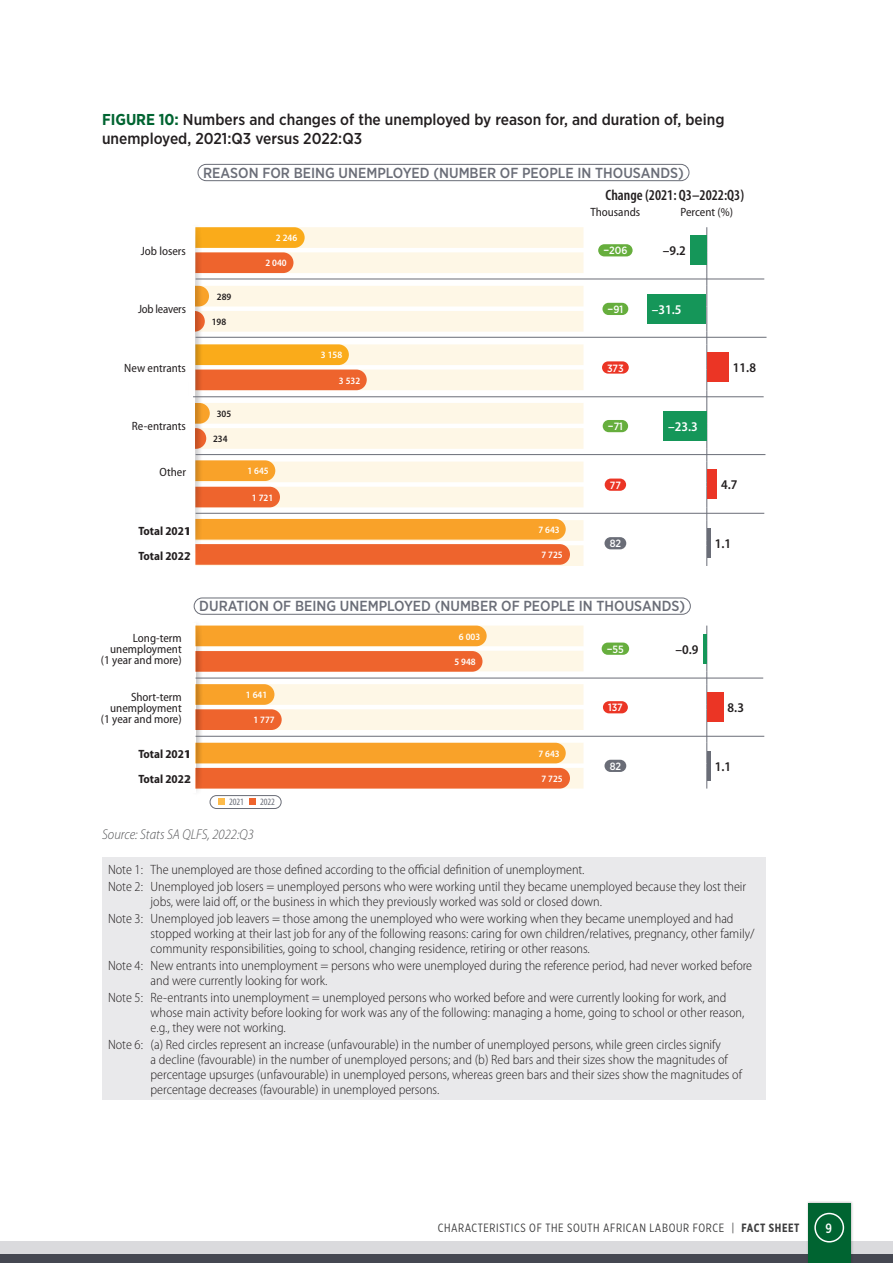
<style>
.page{position:relative;width:893px;height:1263px;background:#fff}
.page>*{position:absolute;margin:0;border:0;box-sizing:border-box;transform-origin:0 0}
.t1{font:500 15.75px/18.8px "Gotham Narrow";color:#231f20}
.t2{font:600 condensed 15px "Myriad Pro";color:#231f20}
.t3{font:500 14.55px "Gotham Narrow";color:#6a6d77}
.t4{font:italic 300 semi-condensed 14.25px "Myriad Pro";color:#57585a}
.t5{font:300 semi-condensed 13.5px/15px "Myriad Pro";color:#231f20}
.t6{font:500 13.5px "Gotham X Narrow";color:#fff}
.t7{font:600 semi-condensed 13.35px "Myriad Pro";color:#231f20}
.t8{font:600 semi-condensed 13.35px "Myriad Pro";color:#fff}
.t9{font:semi-condensed 12px/10.9px "Myriad Pro";color:#231f20;text-align:right}
.t10{font:12px "Gotham X Narrow";letter-spacing:.05em;color:#3e3e3f}
.t11{font:700 semi-condensed 12px "Myriad Pro";color:#231f20}
.t12{font:500 10.5px "Gotham Narrow";color:#fff}
.t13{font:600 semi-condensed 9.75px "Myriad Pro";color:#fff}
.t14{font:600 semi-condensed 9.75px "Myriad Pro";color:#231f20}
.t15{font:condensed 9.75px "Myriad Pro";color:#6a6d77}
.s1{font-weight:700;color:#006431}
.s2{font-weight:700}
</style>
<div class="page">
<svg style="left:0;top:1242px;width:893px;height:21px;background:#9a9aa0"></svg>
<div style="left:807px;top:1200px;width:47px;height:63px;background:#231f20;opacity:.3"></div>
<div style="left:808px;top:1203px;width:42px;height:60px;background:#006431"></div>
<div style="left:814px;top:1213px;width:30px;height:29px;border:2px solid #fff;border-radius:50%"></div>
<svg style="left:195px;top:227px;width:388px;height:339px;fill:#fef7e6"></svg>
<svg style="left:707px;top:227px;width:1px;height:339px"></svg>
<div style="left:598px;top:244px;width:35px;height:12px;background:#66ae3d;border-radius:6px"></div>
<div style="left:690px;top:235px;width:17px;height:30px;background:#159659"></div>
<svg style="left:203px;top:227px;width:102px;height:46px;background:#f69d47"></svg>
<div style="left:602px;top:303px;width:26px;height:12px;background:#66ae3d;border-radius:6px"></div>
<div style="left:647px;top:294px;width:59px;height:30px;background:#159659"></div>
<svg style="left:203px;top:286px;width:6px;height:46px"></svg>
<div style="left:602px;top:361px;width:27px;height:13px;background:#eb3525;border-radius:6px"></div>
<div style="left:707px;top:352px;width:22px;height:30px;background:#eb3525"></div>
<svg style="left:203px;top:344px;width:164px;height:46px;background:#f59947"></svg>
<div style="left:603px;top:420px;width:25px;height:12px;background:#66ae3d;border-radius:6px"></div>
<div style="left:663px;top:411px;width:44px;height:30px;background:#159659"></div>
<svg style="left:203px;top:403px;width:7px;height:46px"></svg>
<svg style="left:203px;top:460px;width:72px;height:21px;background:#f9a531"></svg>
<div style="left:605px;top:478px;width:21px;height:13px;background:#eb3525;border-radius:6px"></div>
<div style="left:707px;top:470px;width:10px;height:29px;background:#eb3525"></div>
<div style="left:203px;top:487px;width:77px;height:20px;background:#ee642d"></div>
<div style="left:604px;top:537px;width:22px;height:12px;background:#6a6d77;border-radius:6px"></div>
<hr style="left:707px;top:528px;width:3px;height:30px;background:#6a6d77">
<svg style="left:195px;top:519px;width:375px;height:46px;background:#f49041"></svg>
<div style="left:188px;top:222px;width:15px;height:333px;background:#231f20;opacity:.5"></div>
<div style="left:189px;top:226px;width:5px;height:324px;background:#fff"></div>
<div style="left:198px;top:164px;width:491px;height:17px;border:1px solid #6a6d77;border-radius:8px"></div>
<div style="left:210px;top:795px;width:72px;height:14px;border:1px solid #6a6d77;border-radius:6px"></div>
<div style="left:218px;top:798px;width:6px;height:7px;background:#fdbb4b"></div>
<div style="left:249px;top:798px;width:6px;height:7px;background:#ee642d"></div>
<svg style="left:204px;top:626px;width:379px;height:162px;fill:#fef7e6"></svg>
<svg style="left:707px;top:626px;width:1px;height:162px"></svg>
<div style="left:602px;top:642px;width:27px;height:13px;background:#66ae3d;border-radius:6px"></div>
<hr style="left:703px;top:634px;width:4px;height:29px;background:#159659">
<svg style="left:204px;top:626px;width:283px;height:46px;background:#f49244"></svg>
<div style="left:603px;top:701px;width:25px;height:12px;background:#eb3525;border-radius:6px"></div>
<div style="left:707px;top:692px;width:16px;height:30px;background:#eb3525"></div>
<svg style="left:204px;top:684px;width:78px;height:46px;background:#f5964d"></svg>
<div style="left:604px;top:760px;width:22px;height:12px;background:#6a6d77;border-radius:6px"></div>
<hr style="left:707px;top:751px;width:3px;height:29px;background:#6a6d77">
<svg style="left:204px;top:743px;width:366px;height:45px;background:#f49041"></svg>
<div style="left:189px;top:618px;width:15px;height:179px;background:#231f20;opacity:.5"></div>
<div style="left:189px;top:623px;width:7px;height:170px;background:#fff"></div>
<div style="left:194px;top:597px;width:497px;height:18px;border:1px solid #6a6d77;border-radius:8px"></div>
<hr style="left:196px;top:279px;width:568px;height:1px;background:#6a6d77">
<hr style="left:196px;top:337px;width:570px;height:1px;background:#6a6d77">
<hr style="left:193px;top:396px;width:571px;height:1px;background:#6a6d77">
<hr style="left:196px;top:454px;width:569px;height:1px;background:#6a6d77">
<hr style="left:196px;top:513px;width:568px;height:1px;background:#6a6d77">
<hr style="left:196px;top:736px;width:568px;height:1px;background:#6a6d77">
<hr style="left:196px;top:678px;width:567px;height:1px;background:#6a6d77">
<div style="left:102px;top:857px;width:663px;height:243px;background:#e9e9eb"></div>
<p class="t1" style="left:102px;top:110px;width:624px"><span class="s1">FIGURE 10:</span> Numbers and changes of the unemployed by reason for, and duration of, being unemployed, 2021:Q3 versus 2022:Q3</p>
<p class="t3" style="left:203px;top:163px;width:482px">REASON FOR BEING UNEMPLOYED (NUMBER OF PEOPLE IN THOUSANDS)</p>
<p class="t9" style="left:141px;top:245px;width:47px">Job losers</p>
<p class="t9" style="left:138px;top:304px;width:49px">Job leavers</p>
<p class="t9" style="left:124px;top:362px;width:63px">New entrants</p>
<p class="t9" style="left:132px;top:421px;width:56px">Re-entrants</p>
<p class="t14" style="left:217px;top:290px;width:16px">289</p>
<p class="t14" style="left:212px;top:316px;width:16px">198</p>
<p class="t14" style="left:217px;top:408px;width:16px">305</p>
<p class="t14" style="left:213px;top:433px;width:16px">234</p>
<p class="t13" style="left:276px;top:232px;width:23px">2 246</p>
<p class="t13" style="left:265px;top:257px;width:23px">2 040</p>
<p class="t9" style="left:159px;top:467px;width:28px">Other</p>
<p class="t13" style="left:247px;top:465px;width:23px">1 645</p>
<p class="t13" style="left:252px;top:491px;width:23px">1 721</p>
<p class="t13" style="left:321px;top:349px;width:23px">3 158</p>
<p class="t13" style="left:339px;top:374px;width:23px">3 532</p>
<p class="t11" style="left:138px;top:523px;width:53px">Total 2021</p>
<p class="t13" style="left:538px;top:523px;width:23px">7 643</p>
<p class="t11" style="left:138px;top:548px;width:53px">Total 2022</p>
<p class="t13" style="left:541px;top:549px;width:23px">7 725</p>
<p class="t2" style="left:606px;top:186px;width:140px">Change (2021: Q3–2022:Q3)</p>
<p class="t9" style="left:590px;top:207px;width:51px">Thousands</p>
<p class="t9" style="left:680px;top:207px;width:54px">Percent (%)</p>
<p class="t12" style="left:603px;top:244px;width:26px">−206</p>
<p class="t7" style="left:663px;top:242px;width:25px">–9.2</p>
<p class="t12" style="left:608px;top:303px;width:17px">−91</p>
<p class="t8" style="left:652px;top:301px;width:31px">–31.5</p>
<p class="t12" style="left:607px;top:361px;width:18px">373</p>
<p class="t7" style="left:733px;top:359px;width:25px">11.8</p>
<p class="t12" style="left:608px;top:420px;width:17px">−71</p>
<p class="t8" style="left:668px;top:418px;width:31px">–23.3</p>
<p class="t12" style="left:610px;top:478px;width:13px">77</p>
<p class="t7" style="left:721px;top:477px;width:18px">4.7</p>
<p class="t12" style="left:610px;top:537px;width:13px">82</p>
<p class="t7" style="left:715px;top:535px;width:18px">1.1</p>
<p class="t3" style="left:199px;top:597px;width:487px">DURATION OF BEING UNEMPLOYED (NUMBER OF PEOPLE IN THOUSANDS)</p>
<p class="t9" style="left:101px;top:632px;width:82px">Long-term unemployment (1 year and more)</p>
<p class="t13" style="left:459px;top:630px;width:23px">6 003</p>
<p class="t13" style="left:454px;top:656px;width:23px">5 948</p>
<p class="t9" style="left:101px;top:691px;width:82px">Short-term unemployment (1 year and more)</p>
<p class="t13" style="left:246px;top:689px;width:23px">1 641</p>
<p class="t13" style="left:253px;top:714px;width:23px">1 777</p>
<p class="t11" style="left:138px;top:746px;width:53px">Total 2021</p>
<p class="t13" style="left:538px;top:747px;width:23px">7 643</p>
<p class="t11" style="left:138px;top:771px;width:53px">Total 2022</p>
<p class="t13" style="left:541px;top:772px;width:23px">7 725</p>
<p class="t15" style="left:229px;top:796px;width:16px">2021</p>
<p class="t15" style="left:260px;top:796px;width:16px">2022</p>
<p class="t12" style="left:607px;top:642px;width:19px">−55</p>
<p class="t7" style="left:675px;top:641px;width:25px">–0.9</p>
<p class="t12" style="left:608px;top:701px;width:16px">137</p>
<p class="t7" style="left:728px;top:699px;width:18px">8.3</p>
<p class="t12" style="left:610px;top:759px;width:13px">82</p>
<p class="t7" style="left:715px;top:758px;width:18px">1.1</p>
<p class="t4" style="left:102px;top:826px;width:153px">Source: Stats SA QLFS, 2022:Q3</p>
<p class="t5" style="left:108px;top:860px;width:640px;line-height:17.1px">Note 1: The unemployed are those defined according to the official definition of unemployment.<br>Note 2: Unemployed job losers = unemployed persons who were working until they became unemployed because they lost their</p>
<p class="t5" style="left:108px;top:893px;width:627px;line-height:17.1px;text-indent:43px">jobs, were laid off, or the business in which they previously worked was sold or closed down.<br>Note 3: Unemployed job leavers = those among the unemployed who were working when they became unemployed and had</p>
<p class="t5" style="left:151px;top:926px;width:605px">stopped working at their last job for any of the following reasons: caring for own children/relatives, pregnancy, other family/ community responsibilities, going to school, changing residence, retiring or other reasons.</p>
<p class="t5" style="left:151px;top:958px;width:603px;text-indent:-43px">Note 4: New entrants into unemployment = persons who were unemployed during the reference period, had never worked before and were currently looking for work.</p>
<p class="t5" style="left:151px;top:990px;width:595px;text-indent:-43px">Note 5: Re-entrants into unemployment = unemployed persons who worked before and were currently looking for work, and whose main activity before looking for work was any of the following: managing a home, going to school or other reason, e.g., they were not working.</p>
<p class="t5" style="left:151px;top:1037px;width:593px;text-indent:-43px">Note 6: (a) Red circles represent an increase (unfavourable) in the number of unemployed persons, while green circles signify<br>a decline (favourable) in the number of unemployed persons; and (b) Red bars and their sizes show the magnitudes of percentage upsurges (unfavourable) in unemployed persons, whereas green bars and their sizes show the magnitudes of percentage decreases (favourable) in unemployed persons.</p>
<p class="t10" style="left:438px;top:1221px;width:363px">CHARACTERISTICS OF THE SOUTH AFRICAN LABOUR FORCE | <span class="s2">FACT SHEET</span></p>
<p class="t6" style="left:825px;top:1220px;width:8px">9</p>
</div>
